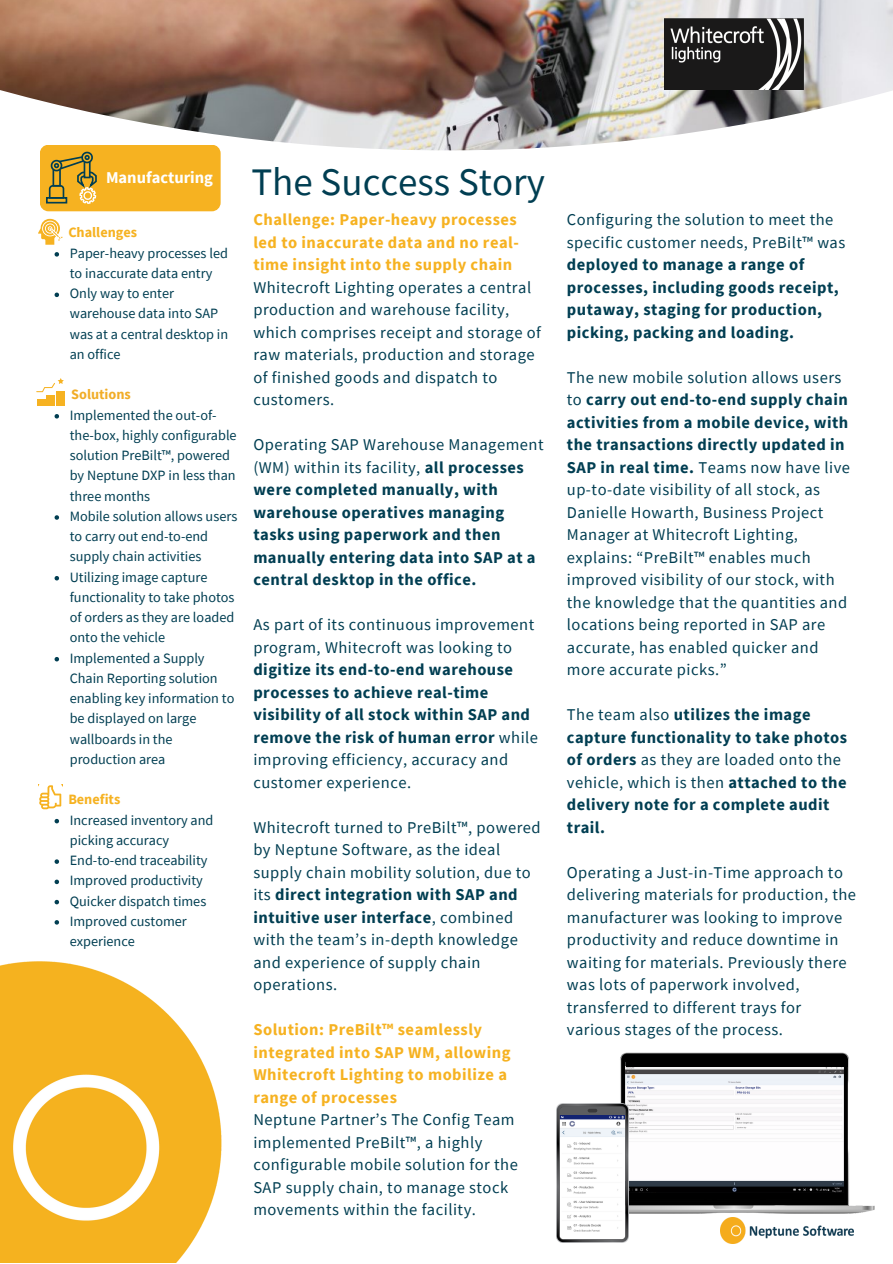
<style>
.page{position:relative;width:893px;height:1264px;background:#fff}
.page>*{position:absolute;margin:0;border:0;box-sizing:border-box;transform-origin:0 0}
.t1{font:39px "Source Sans Pro";color:#013e52}
.t2{font:16.5px/22.5px "Source Sans Pro";letter-spacing:.03em;color:#013e52}
.t3{font:700 16.5px/22.5px "Source Sans Pro";letter-spacing:.03em;color:#013e52}
.t4{font:700 16.5px/22.5px "Source Sans Pro";letter-spacing:.03em;color:#f6b221}
.t5{font:700 16.5px "Source Sans Pro";color:#fff}
.t6{font:14.25px/20.2px "Source Sans Pro";color:#013e52}
.t7{font:700 14.25px "Source Sans Pro";color:#f6b221}
.t8{font:700 14.25px "Source Sans Pro";color:#f1ad28}
.s1{font-weight:400}
.s2{font-weight:700}
</style>
<div class="page">
<img style="left:0;top:0;width:892px;height:76px">
<svg style="left:0;top:76px;width:892px;height:143px"></svg>
<img style="left:0;top:961px;width:222px;height:301px">
<div style="left:40px;top:145px;width:180px;height:66px;background:#f6b221;border-radius:9px"></div>
<img style="left:720px;top:1217px;width:133px;height:25px">
<svg style="left:55px;top:252px;width:4px;height:4px"></svg>
<svg style="left:55px;top:292px;width:4px;height:5px"></svg>
<svg style="left:55px;top:414px;width:4px;height:4px"></svg>
<svg style="left:55px;top:515px;width:4px;height:5px"></svg>
<svg style="left:55px;top:576px;width:4px;height:4px"></svg>
<svg style="left:55px;top:657px;width:4px;height:4px"></svg>
<svg style="left:55px;top:819px;width:4px;height:4px"></svg>
<svg style="left:55px;top:859px;width:4px;height:4px"></svg>
<svg style="left:55px;top:879px;width:4px;height:5px"></svg>
<svg style="left:55px;top:899px;width:4px;height:5px"></svg>
<svg style="left:55px;top:920px;width:4px;height:4px"></svg>
<svg style="left:38px;top:785px;width:24px;height:24px"></svg>
<svg style="left:38px;top:219px;width:25px;height:26px"></svg>
<div style="left:37px;top:400px;width:9px;height:6px;background:#f6b221"></div>
<div style="left:47px;top:396px;width:8px;height:10px;background:#f6b221"></div>
<div style="left:56px;top:391px;width:8px;height:15px;background:#f6b221"></div>
<svg style="left:36px;top:378px;width:28px;height:14px"></svg>
<div style="left:46px;top:197px;width:21px;height:6px;border:2px solid #003e52"></div>
<svg style="left:48px;top:151px;width:49px;height:53px"></svg>
<img style="left:664px;top:18px;width:139px;height:71px">
<img style="left:620px;top:1052px;width:254px;height:160px">
<img style="left:626px;top:1066px;width:217px;height:126px">
<div style="left:626px;top:1058px;width:220px;height:8px;background:#000"></div>
<div style="left:623px;top:1192px;width:220px;height:6px;background:#000"></div>
<img style="left:556px;top:1103px;width:72px;height:139px">
<p class="t5" style="left:106px;top:166px;width:109px">Manufacturing</p>
<p class="t7" style="left:68px;top:223px;width:70px">Challenges</p>
<p class="t6" style="left:70px;top:242px;width:160px">Paper-heavy processes led to inaccurate data entry</p>
<p class="t6" style="left:70px;top:283px;width:160px">Only way to enter warehouse data into SAP was at a central desktop in an office</p>
<p class="t8" style="left:71px;top:385px;width:61px">Solutions</p>
<p class="t6" style="left:70px;top:404px;width:168px">Implemented the out-of&shy;the-box, highly configurable solution PreBilt™, powered by Neptune DXP in less than three months</p>
<p class="t6" style="left:70px;top:505px;width:169px">Mobile solution allows users to carry out end-to-end supply chain activities</p>
<p class="t6" style="left:70px;top:566px;width:166px">Utilizing image capture functionality to take photos of orders as they are loaded onto the vehicle</p>
<p class="t6" style="left:70px;top:647px;width:166px">Implemented a Supply<br>Chain Reporting solution enabling key information to be displayed on large wallboards in the production area</p>
<p class="t7" style="left:68px;top:790px;width:54px">Benefits</p>
<p class="t6" style="left:70px;top:809px;width:145px">Increased inventory and picking accuracy</p>
<p class="t6" style="left:70px;top:849px;width:139px">End-to-end traceability</p>
<p class="t6" style="left:70px;top:870px;width:135px">Improved productivity</p>
<p class="t6" style="left:70px;top:890px;width:138px">Quicker dispatch times</p>
<p class="t6" style="left:70px;top:910px;width:119px">Improved customer experience</p>
<p class="t1" style="left:251px;top:156px;width:295px">The Success Story</p>
<p class="t4" style="left:253px;top:208px;width:267px">Challenge: Paper-heavy processes led to inaccurate data and no real&shy;time insight into the supply chain</p>
<p class="t2" style="left:253px;top:276px;width:289px">Whitecroft Lighting operates a central production and warehouse facility, which comprises receipt and storage of raw materials, production and storage of finished goods and dispatch to</p>
<p class="t2" style="left:253px;top:388px;width:82px">customers.</p>
<p class="t3" style="left:253px;top:433px;width:292px"><span class="s1">Operating SAP Warehouse Management (WM) within its facility,</span> all processes were completed manually, with warehouse operatives managing tasks using paperwork and then manually entering data into SAP at a central desktop in the office.</p>
<p class="t2" style="left:253px;top:613px;width:286px">As part of its continuous improvement program, Whitecroft was looking to <span class="s2">digitize its end-to-end warehouse processes to achieve real-time visibility of all stock within SAP and remove the risk of human error</span> while improving efficiency, accuracy and customer experience.</p>
<p class="t2" style="left:253px;top:815px;width:289px">Whitecroft turned to PreBilt™, powered by Neptune Software, as the ideal supply chain mobility solution, due to its <span class="s2">direct integration with SAP and intuitive user interface</span>, combined with the team’s in-depth knowledge and experience of supply chain operations.</p>
<p class="t4" style="left:253px;top:1018px;width:259px">Solution: PreBilt™ seamlessly integrated into SAP WM, allowing<br>Whitecroft Lighting to mobilize a range of processes</p>
<p class="t2" style="left:253px;top:1107px;width:266px">Neptune Partner’s The Config Team implemented PreBilt™, a highly configurable mobile solution for the SAP supply chain, to manage stock movements within the facility.</p>
<p class="t3" style="left:567px;top:208px;width:280px"><span class="s1">Configuring the solution to meet the specific customer needs, PreBilt™ was </span>deployed to manage a range of processes, including goods receipt, putaway, staging for production, picking, packing and loading.</p>
<p class="t2" style="left:567px;top:366px;width:285px">The new mobile solution allows users to <span class="s2">carry out end-to-end supply chain activities from a mobile device, with the transactions directly updated in SAP in real time.</span> Teams now have live up-to-date visibility of all stock, as Danielle Howarth, Business Project Manager at Whitecroft Lighting, explains: “PreBilt™ enables much improved visibility of our stock, with the knowledge that the quantities and locations being reported in SAP are accurate, has enabled quicker and more accurate picks.”</p>
<p class="t3" style="left:567px;top:703px;width:282px"><span class="s1">The team also</span> utilizes the image capture functionality to take photos of orders <span class="s1">as they are loaded onto the vehicle, which is then</span> attached to the delivery note for a complete audit trail.</p>
<p class="t2" style="left:567px;top:860px;width:291px">Operating a Just-in-Time approach to delivering materials for production, the manufacturer was looking to improve productivity and reduce downtime in waiting for materials. Previously there</p>
<p class="t2" style="left:567px;top:973px;width:236px;text-align:justify">was lots of paperwork involved, transferred to different trays for various stages of the process.</p>
</div>
